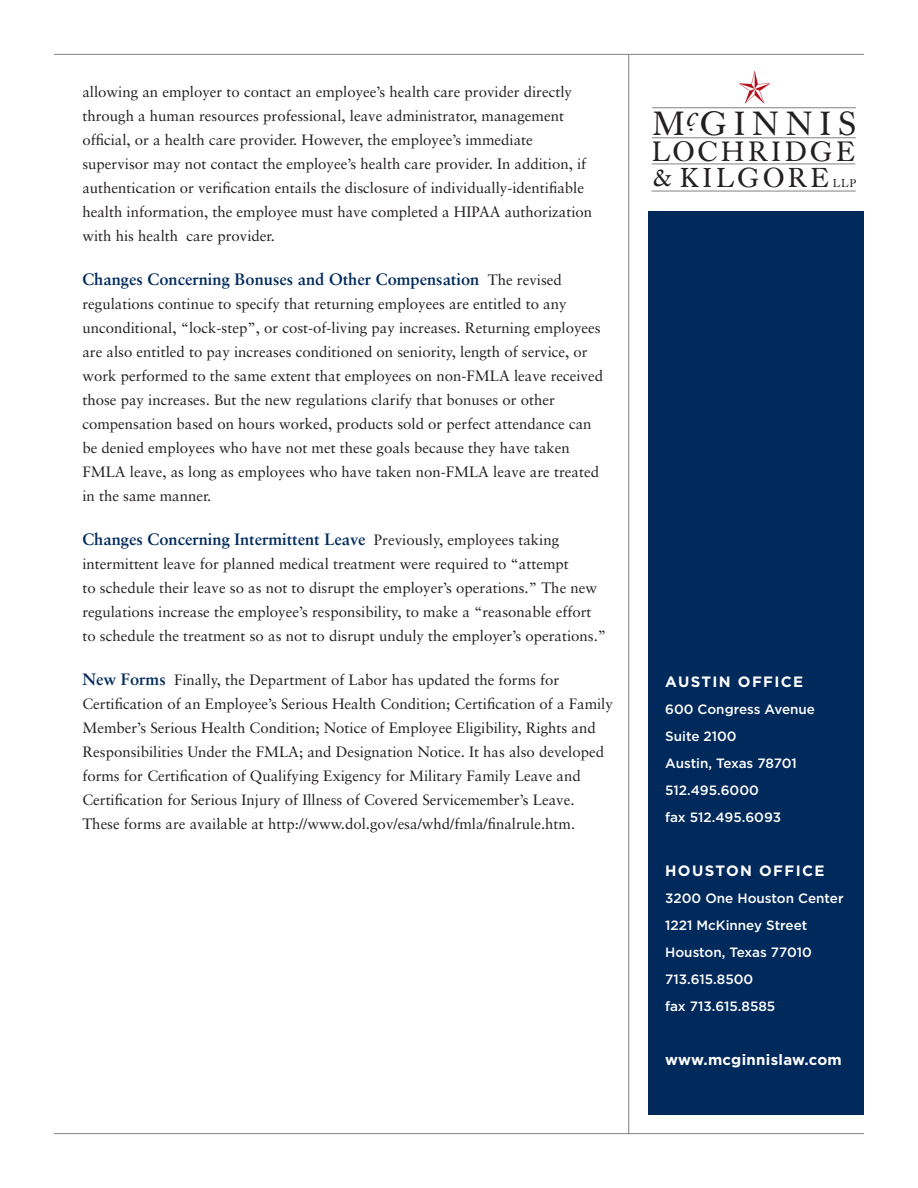
<style>
.page{position:relative;width:918px;height:1188px;background:#fff}
.page>*{position:absolute;margin:0;border:0;box-sizing:border-box;transform-origin:0 0}
.t1{font:33.15px "Caslon Book BE";letter-spacing:.24em;color:#231f20}
.t2{font:italic 29.1px "Caslon Book BE";color:#231f20}
.t3{font:27.6px "Caslon Book BE";letter-spacing:.15em;color:#231f20}
.t4{font:27px "Caslon Book BE";letter-spacing:.15em;color:#231f20}
.t5{font:700 16.5px "Sabon";color:#00295c}
.t6{font:15px/24px "Sabon";color:#231f20}
.t7{font:700 15px "Gotham";letter-spacing:.09em;color:#fff}
.t8{font:500 13.5px/27px "Gotham";color:#fff}
.t9{font:11.1px "Caslon Book BE";color:#231f20}
.s1{font-weight:400;font-size:15px;color:#231f20}
.s2{font-weight:700;font-size:16.5px;color:#00295c}
.s3{font-size:25.5px}
</style>
<div class="page">
<div style="left:648px;top:211px;width:216px;height:904px;background:#00295c"></div>
<svg style="left:739px;top:71px;width:31px;height:33px"></svg>
<svg style="left:689px;top:128px;width:4px;height:3px"></svg>
<hr style="left:652px;top:137px;width:204px;height:1px;background:#808285">
<hr style="left:652px;top:164px;width:203px;height:1px;background:#808285">
<hr style="left:652px;top:191px;width:204px;height:1px;background:#808285">
<hr style="left:652px;top:107px;width:204px;height:1px;background:#808285">
<hr style="left:628px;top:54px;width:1px;height:1080px;background:#808285">
<hr style="left:54px;top:54px;width:810px;height:1px;background:#808285">
<hr style="left:54px;top:1133px;width:810px;height:1px;background:#808285">
<p class="t6" style="left:82px;top:79px;width:511px">allowing an employer to contact an employee’s health care provider directly through a human resources professional, leave administrator, management official, or a health care provider. However, the employee’s immediate supervisor may not contact the employee’s health care provider. In addition, if authentication or verification entails the disclosure of individually-identifiable health information, the employee must have completed a HIPAA authorization with his health care provider.</p>
<p class="t5" style="left:82px;top:269px;width:481px">Changes Concerning Bonuses and Other Compensation <span class="s1">The revised</span></p>
<p class="t6" style="left:82px;top:292px;width:522px">regulations continue to specify that returning employees are entitled to any unconditional, “lock-step”, or cost-of-living pay increases. Returning employees are also entitled to pay increases conditioned on seniority, length of service, or work performed to the same extent that employees on non-FMLA leave received those pay increases. But the new regulations clarify that bonuses or other compensation based on hours worked, products sold or perfect attendance can be denied employees who have not met these goals because they have taken FMLA leave, as long as employees who have taken non-FMLA leave are treated in the same manner.</p>
<p class="t5" style="left:82px;top:529px;width:478px">Changes Concerning Intermittent Leave <span class="s1">Previously, employees taking</span></p>
<p class="t6" style="left:82px;top:552px;width:525px">intermittent leave for planned medical treatment were required to “attempt<br>to schedule their leave so as not to disrupt the employer’s operations.” The new regulations increase the employee’s responsibility, to make a “reasonable effort to schedule the treatment so as not to disrupt unduly the employer’s operations.”</p>
<p class="t6" style="left:82px;top:668px;width:532px"><span class="s2">New Forms</span> Finally, the Department of Labor has updated the forms for Certification of an Employee’s Serious Health Condition; Certification of a Family Member’s Serious Health Condition; Notice of Employee Eligibility, Rights and Responsibilities Under the FMLA; and Designation Notice. It has also developed forms for Certification of Qualifying Exigency for Military Family Leave and Certification for Serious Injury of Illness of Covered Servicemember’s Leave.<br>These forms are available at http://www.dol.gov/esa/whd/fmla/finalrule.htm.</p>
<h1 class="t1" style="left:653px;top:104px;width:204px">M GINNIS</h1>
<h2 class="t2" style="left:686px;top:99px;width:12px">c</h2>
<h3 class="t3" style="left:653px;top:135px;width:204px">LOCHRIDGE</h3>
<h3 class="t4" style="left:653px;top:162px;width:177px"><span class="s3">&amp;</span> KILGORE</h3>
<p class="t9" style="left:833px;top:176px;width:24px">LLP</p>
<p class="t7" style="left:665px;top:673px;width:140px">Austin office</p>
<p class="t8" style="left:665px;top:696px;width:151px">600 Congress Avenue<br>Suite 2100<br>Austin, Texas 78701<br>512.495.6000<br>fax 512.495.6093</p>
<p class="t7" style="left:665px;top:862px;width:107px">Houston Off</p>
<p class="t7" style="left:796px;top:862px;width:30px">ice</p>
<p class="t8" style="left:665px;top:885px;width:180px">3200 One Houston Center<br>1221 McKinney Street<br>Houston, Texas 77010<br>713.615.8500<br>fax 713.615.8585</p>
<p class="t7" style="left:665px;top:1051px;width:178px">www.mcginnislaw.com</p>
</div>
